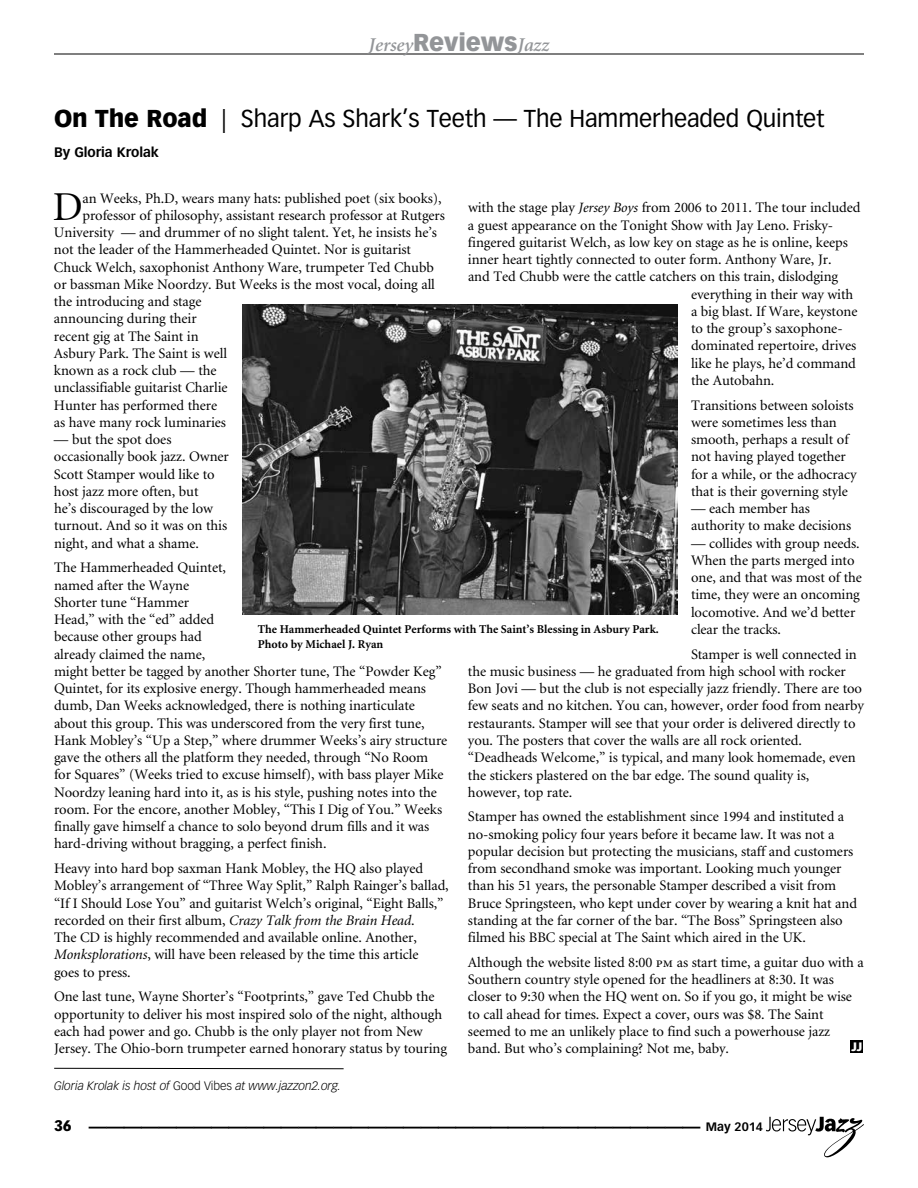
<style>
.page{position:relative;width:918px;height:1188px;background:#fff}
.page>*{position:absolute;margin:0;border:0;box-sizing:border-box;transform-origin:0 0}
.t1{font:41.1px "Minion";color:#000}
.t2{font:700 36px "Vectora LH";color:#000}
.t3{font:24px "Vectora LH";letter-spacing:-.005em;color:#000}
.t4{font:italic 600 19.5px "Minion";letter-spacing:-.005em;color:#939598}
.t5{font:900 15px "Vectora LH";color:#000}
.t6{font:14.55px/17.2px "Minion";letter-spacing:-.005em;color:#000}
.t7{font:700 13.5px "Vectora LH";letter-spacing:-.005em;color:#000}
.t8{font:700 12px/15px "Minion";color:#000}
.t9{font:italic 300 12px "Vectora LH";letter-spacing:-.005em;color:#000}
.t10{font:700 12px "Vectora LH";color:#000}
.t11{font:900 12px "Vectora LH";color:#fff}
.s1{font-family:"Vectora LH";font-weight:900;font-style:normal;font-size:24px}
.s2{font-weight:900}
.s3{font-style:italic;font-size:14.25px}
.s4{font-family:"Minion Regular SC"}
.s5{font-style:italic}
.s6{font-style:normal}
</style>
<div class="page">
<hr style="left:54px;top:54px;width:810px;height:1px;background:#000">
<svg style="left:766px;top:1117px;width:98px;height:40px"></svg>
<svg style="left:54px;top:1068px;width:290px;height:2px"></svg>
<div style="left:850px;top:1040px;width:12px;height:13px;background:#000"></div>
<img style="left:243px;top:304px;width:435px;height:311px">
<h3 class="t4" style="left:369px;top:35px;width:182px">Jersey<span class="s1">Reviews</span>Jazz</h3>
<h3 class="t3" style="left:54px;top:105px;width:772px"><span class="s2">On The Road</span> | Sharp As Shark’s Teeth — The Hammerheaded Quintet</h3>
<p class="t7" style="left:54px;top:144px;width:106px">By Gloria Krolak</p>
<h1 class="t1" style="left:53px;top:187px;width:31px">D</h1>
<p class="t6" style="left:82px;top:190px;width:361px">an Weeks, Ph.D, wears many hats: published poet (six books),</p>
<p class="t6" style="left:468px;top:200px;width:394px">with the stage play <span class="s3">Jersey Boys</span> from 2006 to 2011. The tour included</p>
<p class="t6" style="left:468px;top:217px;width:367px">a guest appearance on the Tonight Show with Jay Leno. Frisky-</p>
<p class="t6" style="left:468px;top:234px;width:381px">fingered guitarist Welch, as low key on stage as he is online, keeps</p>
<p class="t6" style="left:468px;top:251px;width:365px">inner heart tightly connected to outer form. Anthony Ware, Jr.</p>
<p class="t6" style="left:468px;top:269px;width:372px">and Ted Chubb were the cattle catchers on this train, dislodging</p>
<p class="t6" style="left:691px;top:286px;width:164px">everything in their way with</p>
<p class="t6" style="left:691px;top:303px;width:168px">a big blast. If Ware, keystone</p>
<p class="t6" style="left:691px;top:320px;width:153px">to the group’s saxophone-</p>
<p class="t6" style="left:691px;top:338px;width:167px">dominated repertoire, drives</p>
<p class="t6" style="left:691px;top:355px;width:166px">like he plays, he’d command</p>
<p class="t6" style="left:691px;top:372px;width:85px">the Autobahn.</p>
<p class="t6" style="left:691px;top:397px;width:167px">Transitions between soloists were sometimes less than smooth, perhaps a result of not having played together for a while, or the adhocracy that is their governing style</p>
<p class="t6" style="left:691px;top:500px;width:162px">— each member has authority to make decisions</p>
<p class="t6" style="left:691px;top:535px;width:172px">— collides with group needs.<br>When the parts merged into one, and that was most of the time, they were an oncoming locomotive. And we’d better clear the tracks.</p>
<p class="t6" style="left:468px;top:646px;width:398px;text-indent:223px">Stamper is well connected in the music business — he graduated from high school with rocker Bon Jovi — but the club is not especially jazz friendly. There are too few seats and no kitchen. You can, however, order food from nearby restaurants. Stamper will see that your order is delivered directly to you. The posters that cover the walls are all rock oriented. “Deadheads Welcome,” is typical, and many look homemade, even the stickers plastered on the bar edge. The sound quality is, however, top rate.</p>
<p class="t6" style="left:468px;top:809px;width:391px">Stamper has owned the establishment since 1994 and instituted a no-smoking policy four years before it became law. It was not a popular decision but protecting the musicians, staff and customers from secondhand smoke was important. Looking much younger than his 51 years, the personable Stamper described a visit from Bruce Springsteen, who kept under cover by wearing a knit hat and standing at the far corner of the bar. “The Boss” Springsteen also filmed his BBC special at The Saint which aired in the UK.</p>
<p class="t6" style="left:468px;top:954px;width:397px">Although the website listed 8:00 <span class="s4">pm</span> as start time, a guitar duo with a Southern country style opened for the headliners at 8:30. It was closer to 9:30 when the HQ went on. So if you go, it might be wise to call ahead for times. Expect a cover, ours was $8. The Saint seemed to me an unlikely place to find such a powerhouse jazz band. But who’s complaining? Not me, baby.</p>
<p class="t6" style="left:82px;top:207px;width:364px">professor of philosophy, assistant research professor at Rutgers</p>
<p class="t6" style="left:54px;top:224px;width:385px">University — and drummer of no slight talent. Yet, he insists he’s</p>
<p class="t6" style="left:54px;top:242px;width:359px">not the leader of the Hammerheaded Quintet. Nor is guitarist</p>
<p class="t6" style="left:54px;top:259px;width:381px">Chuck Welch, saxophonist Anthony Ware, trumpeter Ted Chubb</p>
<p class="t6" style="left:54px;top:276px;width:382px">or bassman Mike Noordzy. But Weeks is the most vocal, doing all</p>
<p class="t6" style="left:54px;top:293px;width:149px">the introducing and stage</p>
<p class="t6" style="left:54px;top:311px;width:144px">announcing during their</p>
<p class="t6" style="left:54px;top:328px;width:146px">recent gig at The Saint in</p>
<p class="t6" style="left:54px;top:345px;width:175px">Asbury Park. The Saint is well</p>
<p class="t6" style="left:54px;top:362px;width:164px">known as a rock club — the</p>
<p class="t6" style="left:54px;top:380px;width:175px">unclassifiable guitarist Charlie</p>
<p class="t6" style="left:54px;top:397px;width:165px">Hunter has performed there</p>
<p class="t6" style="left:54px;top:414px;width:174px">as have many rock luminaries</p>
<p class="t6" style="left:54px;top:432px;width:176px">— but the spot does occasionally book jazz. Owner<br>Scott Stamper would like to host jazz more often, but<br>he’s discouraged by the low turnout. And so it was on this night, and what a shame.</p>
<p class="t6" style="left:54px;top:560px;width:395px">The Hammerheaded Quintet,<br>named after the Wayne<br>Shorter tune “Hammer<br>Head,” with the “ed” added<br>because other groups had<br>already claimed the name,<br>might better be tagged by another Shorter tune, The “Powder Keg” Quintet, for its explosive energy. Though hammerheaded means dumb, Dan Weeks acknowledged, there is nothing inarticulate about this group. This was underscored from the very first tune, Hank Mobley’s “Up a Step,” where drummer Weeks’s airy structure gave the others all the platform they needed, through “No Room for Squares” (Weeks tried to excuse himself), with bass player Mike Noordzy leaning hard into it, as is his style, pushing notes into the room. For the encore, another Mobley, “This I Dig of You.” Weeks finally gave himself a chance to solo beyond drum fills and it was hard-driving without bragging, a perfect finish.</p>
<p class="t6" style="left:54px;top:860px;width:396px">Heavy into hard bop saxman Hank Mobley, the HQ also played Mobley’s arrangement of “Three Way Split,” Ralph Rainger’s ballad, “If I Should Lose You” and guitarist Welch’s original, “Eight Balls,” recorded on their first album, <span class="s5">Crazy Talk from the Brain Head</span>.<br>The CD is highly recommended and available online. Another, <span class="s5">Monksplorations</span>, will have been released by the time this article<br>goes to press.</p>
<p class="t6" style="left:54px;top:989px;width:395px">One last tune, Wayne Shorter’s “Footprints,” gave Ted Chubb the opportunity to deliver his most inspired solo of the night, although each had power and go. Chubb is the only player not from New Jersey. The Ohio-born trumpeter earned honorary status by touring</p>
<p class="t8" style="left:258px;top:622px;width:402px">The Hammerheaded Quintet Performs with The Saint’s Blessing in Asbury Park.<br>Photo by Michael J. Ryan</p>
<p class="t11" style="left:851px;top:1039px;width:13px">JJ</p>
<p class="t9" style="left:54px;top:1078px;width:289px">Gloria Krolak is host of <span class="s6">Good Vibes</span> at www.jazzon2.org.</p>
<p class="t5" style="left:54px;top:1117px;width:19px">36</p>
<h2 class="t2" style="left:72px;top:1089px;width:19px">M</h2>
<p class="t10" style="left:706px;top:1120px;width:59px">May 2014</p>
</div>
